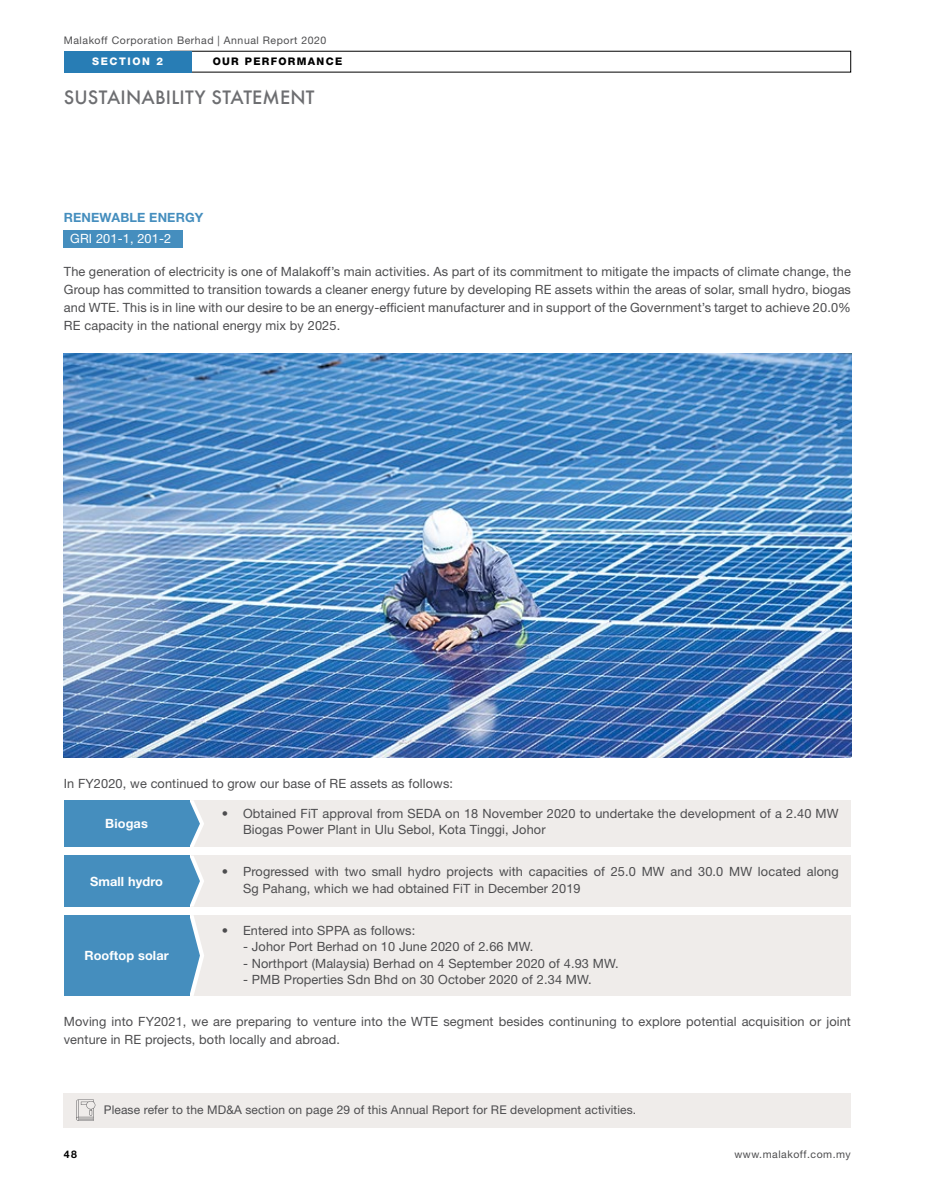
<style>
.page{position:relative;width:936px;height:1191px;background:#fff}
.page>*{position:absolute;margin:0;border:0;box-sizing:border-box;transform-origin:0 0}
.t1{font:500 18px "Futura";letter-spacing:.01em;color:#6d6e71}
.t2{font:12.75px/18px "Helvetica Neue LT Std";letter-spacing:.01em;color:#4d4d4f}
.t3{font:700 12.75px "Helvetica Neue LT Std";letter-spacing:.01em;color:#fff}
.t4{font:700 12.75px "Helvetica Neue LT Std";letter-spacing:.01em;color:#458ebe}
.t5{font:12.75px "Helvetica Neue LT Std";letter-spacing:.01em;color:#fff}
.t6{font:12px "Helvetica Neue LT Std";letter-spacing:.01em;color:#4d4d4f}
.t7{font:10.5px "Helvetica Neue LT Std";letter-spacing:.05em;color:#4d4d4f}
.t8{font:800 10.5px "Helvetica Neue LT Std";letter-spacing:.125em;color:#000}
.t9{font:800 10.5px "Helvetica Neue LT Std";letter-spacing:.15em;color:#fff}
.t10{font:700 10.5px "Helvetica Neue LT Std";color:#000}
</style>
<div class="page">
<div style="left:64px;top:51px;width:127px;height:21px;background:#287db5"></div>
<div style="left:191px;top:915px;width:659px;height:81px;background:#efecea"></div>
<div style="left:191px;top:855px;width:659px;height:51px;background:#efecea"></div>
<div style="left:191px;top:800px;width:659px;height:47px;background:#efecea"></div>
<div style="left:64px;top:1093px;width:786px;height:34px;background:#efecea"></div>
<div style="left:64px;top:230px;width:119px;height:17px;background:#458ebe"></div>
<div style="left:64px;top:800px;width:125px;height:47px;background:#458ebe"></div>
<svg style="left:189px;top:800px;width:15px;height:47px"></svg>
<div style="left:64px;top:915px;width:125px;height:81px;background:#458ebe"></div>
<svg style="left:189px;top:915px;width:15px;height:81px"></svg>
<div style="left:64px;top:855px;width:125px;height:51px;background:#458ebe"></div>
<svg style="left:189px;top:855px;width:15px;height:51px"></svg>
<svg style="left:76px;top:1099px;width:19px;height:21px"></svg>
<img style="left:64px;top:353px;width:786px;height:404px">
<p class="t7" style="left:64px;top:34px;width:264px">Malakoff Corporation Berhad | Annual Report 2020</p>
<p class="t9" style="left:92px;top:55px;width:72px">SECTION 2</p>
<p class="t8" style="left:213px;top:55px;width:131px">OUR PERFORMANCE</p>
<h1 class="t1" style="left:64px;top:85px;width:252px">SUSTAINABILITY STATEMENT</h1>
<p class="t4" style="left:64px;top:209px;width:141px">RENEWABLE ENERGY</p>
<p class="t5" style="left:70px;top:231px;width:102px">GRI 201-1, 201-2</p>
<p class="t2" style="left:64px;top:262px;width:788px;text-align:justify">The generation of electricity is one of Malakoff’s main activities. As part of its commitment to mitigate the impacts of climate change, the Group has committed to transition towards a cleaner energy future by developing RE assets within the areas of solar, small hydro, biogas and WTE. This is in line with our desire to be an energy-efficient manufacturer and in support of the Government’s target to achieve 20.0% RE capacity in the national energy mix by 2025.</p>
<p class="t2" style="left:64px;top:774px;width:391px">In FY2020, we continued to grow our base of RE assets as follows:</p>
<p class="t3" style="left:105px;top:816px;width:44px">Biogas</p>
<p class="t2" style="left:243px;top:805px;width:597px;line-height:16.5px;text-indent:-21px">• Obtained FiT approval from SEDA on 18 November 2020 to undertake the development of a 2.40 MW<br>Biogas Power Plant in Ulu Sebol, Kota Tinggi, Johor</p>
<p class="t3" style="left:90px;top:873px;width:75px">Small hydro</p>
<p class="t2" style="left:243px;top:863px;width:597px;line-height:16.5px;text-indent:-21px">• Progressed with two small hydro projects with capacities of 25.0 MW and 30.0 MW located along<br>Sg Pahang, which we had obtained FiT in December 2019</p>
<p class="t3" style="left:84px;top:947px;width:86px">Rooftop solar</p>
<p class="t2" style="left:222px;top:921px;width:195px">• Entered into SPPA as follows:</p>
<p class="t2" style="left:243px;top:937px;width:292px">- Johor Port Berhad on 10 June 2020 of 2.66 MW.</p>
<p class="t2" style="left:243px;top:954px;width:377px">- Northport (Malaysia) Berhad on 4 September 2020 of 4.93 MW.</p>
<p class="t2" style="left:243px;top:970px;width:350px">- PMB Properties Sdn Bhd on 30 October 2020 of 2.34 MW.</p>
<p class="t2" style="left:64px;top:1012px;width:788px">Moving into FY2021, we are preparing to venture into the WTE segment besides continuning to explore potential acquisition or joint venture in RE projects, both locally and abroad.</p>
<p class="t6" style="left:104px;top:1103px;width:534px">Please refer to the MD&amp;A section on page 29 of this Annual Report for RE development activities.</p>
<p class="t10" style="left:64px;top:1147px;width:15px">48</p>
<p class="t7" style="left:734px;top:1148px;width:118px">www.malakoff.com.my</p>
</div>
